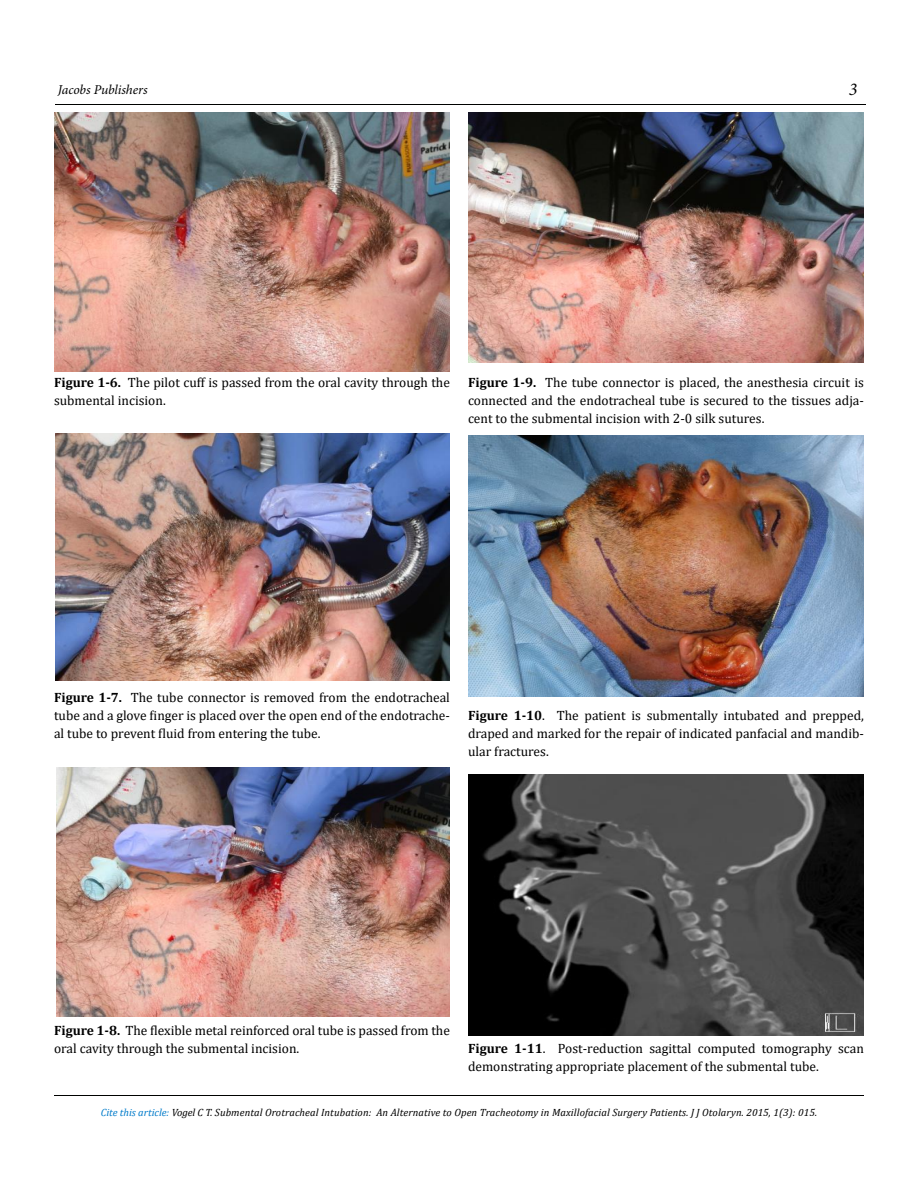
<style>
.page{position:relative;width:918px;height:1188px;background:#fff}
.page>*{position:absolute;margin:0;border:0;box-sizing:border-box;transform-origin:0 0}
.t1{font:italic 18px "Minion Pro";color:#000}
.t2{font:17.55px "Calibri";letter-spacing:-.005em;color:#000;scale:1.21 1}
.t3{font:17.25px "Calibri";letter-spacing:-.005em;color:#000;scale:1.2 1}
.t4{font:17.25px "Calibri";letter-spacing:-.005em;color:#000;scale:1.21 1}
.t5{font:13.5px/18px "Cambria";color:#000}
.t6{font:italic 13.5px "Minion Pro";letter-spacing:-.005em;color:#000}
.t7{font:italic 10.5px "Cambria";letter-spacing:.01em;color:#000}
.s1{font-weight:700}
.s2{color:#007bca}
</style>
<div class="page">
<hr style="left:54px;top:1095px;width:810px;height:1px;background:#000100">
<hr style="left:55px;top:104px;width:810px;height:1px;background:#000100">
<img style="left:54px;top:112px;width:396px;height:260px">
<img style="left:56px;top:434px;width:394px;height:246px">
<img style="left:468px;top:112px;width:396px;height:250px">
<img style="left:56px;top:768px;width:394px;height:248px">
<img style="left:468px;top:435px;width:395px;height:261px">
<img style="left:468px;top:775px;width:395px;height:261px">
<p class="t2" style="left:40px;top:71px;width:72px">Figure 1.5</p>
<p class="t6" style="left:58px;top:81px;width:91px">Jacobs Publishers</p>
<h1 class="t1" style="left:849px;top:77px;width:10px">3</h1>
<p class="t5" style="left:54px;top:374px;width:397px"><span class="s1">Figure 1-6.</span> The pilot cuff is passed from the oral cavity through the submental incision.</p>
<p class="t4" style="left:56px;top:377px;width:52px">Figures</p>
<p class="t5" style="left:468px;top:374px;width:398px;text-align:justify"><span class="s1">Figure 1-9.</span> The tube connector is placed, the anesthesia circuit is connected and the endotracheal tube is secured to the tissues adja&shy;cent to the submental incision with 2-0 silk sutures.</p>
<p class="t3" style="left:466px;top:378px;width:52px">Figures</p>
<p class="t3" style="left:466px;top:393px;width:52px">Figures</p>
<p class="t4" style="left:466px;top:395px;width:71px">Figure 1.9</p>
<p class="t5" style="left:54px;top:689px;width:398px;text-align:justify"><span class="s1">Figure 1-7.</span> The tube connector is removed from the endotracheal tube and a glove finger is placed over the open end of the endotrache&shy;al tube to prevent fluid from entering the tube.</p>
<p class="t4" style="left:56px;top:699px;width:71px">Figure 1.7</p>
<p class="t4" style="left:56px;top:728px;width:71px">Figure 1.7</p>
<p class="t5" style="left:468px;top:707px;width:397px;text-align:justify"><span class="s1">Figure 1-10</span>. The patient is submentally intubated and prepped, draped and marked for the repair of indicated panfacial and mandib&shy;ular fractures.</p>
<p class="t3" style="left:466px;top:716px;width:80px">Figure 1.10</p>
<p class="t3" style="left:466px;top:731px;width:80px">Figure 1.10</p>
<p class="t5" style="left:54px;top:1022px;width:397px"><span class="s1">Figure 1-8.</span> The flexible metal reinforced oral tube is passed from the oral cavity through the submental incision.</p>
<p class="t4" style="left:56px;top:1037px;width:71px">Figure 1.8</p>
<p class="t5" style="left:468px;top:1040px;width:397px"><span class="s1">Figure 1-11</span>. Post-reduction sagittal computed tomography scan demonstrating appropriate placement of the submental tube.</p>
<p class="t3" style="left:466px;top:1041px;width:80px">Figure 1.11</p>
<p class="t3" style="left:466px;top:1055px;width:80px">Figure 1.11</p>
<p class="t7" style="left:101px;top:1105px;width:718px"><span class="s2">Cite this article:</span> Vogel C T. Submental Orotracheal Intubation: An Alternative to Open Tracheotomy in Maxillofacial Surgery Patients. J J Otolaryn. 2015, 1(3): 015.</p>
</div>
